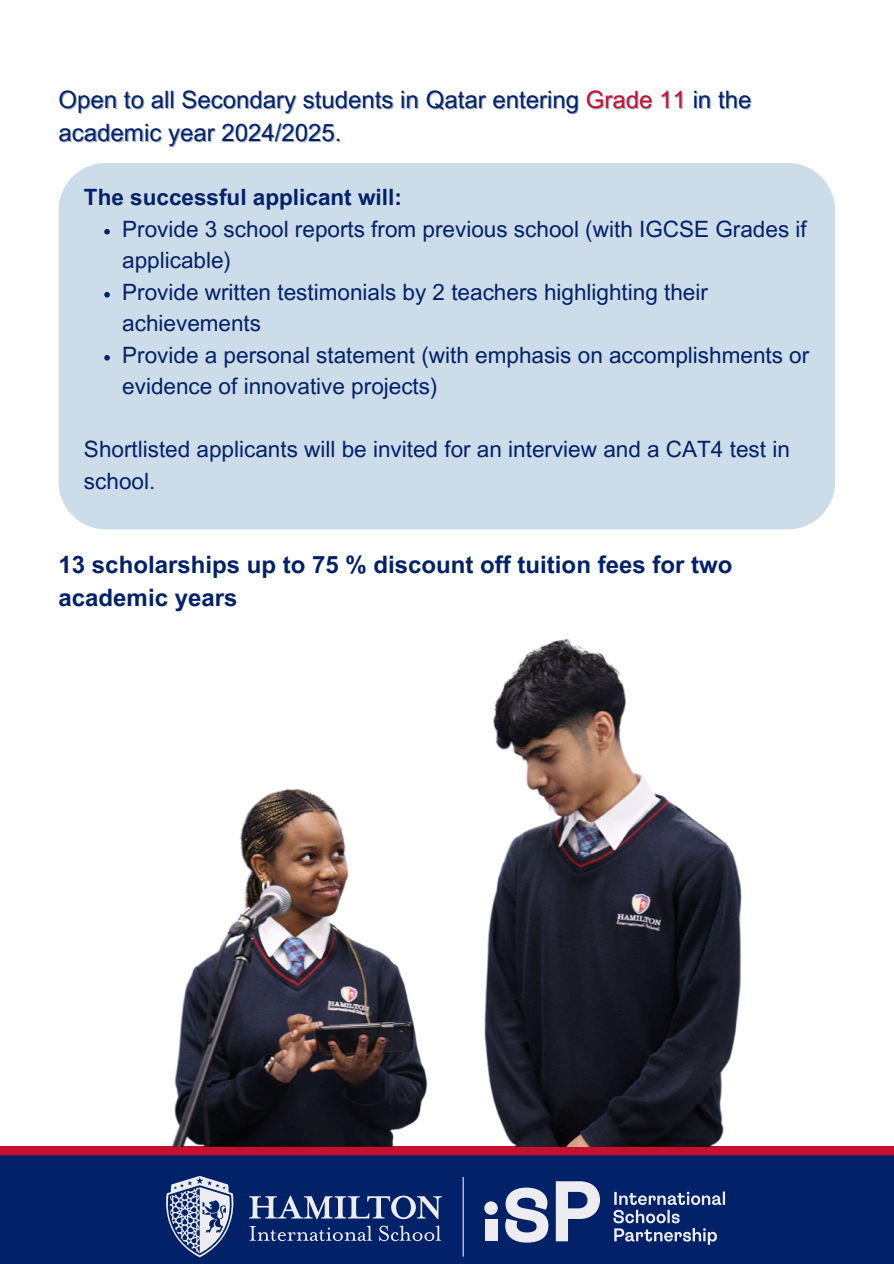
<style>
.page{position:relative;width:894px;height:1264px;background:#fff}
.page>*{position:absolute;margin:0;border:0;box-sizing:border-box;transform-origin:0 0}
.t1{font:24px/32.7px "Arial MT Pro";color:#012169}
.t2{font:700 24px/32.7px "Arial MT Pro";color:#012169}
.t3{font:22.5px/31.5px "Arial MT Pro";color:#012169}
.t4{font:700 22.5px "Arial MT Pro";color:#012169}
.s1{color:#c8102e}
</style>
<div class="page">
<svg style="left:0;top:1146px;width:893px;height:117px"></svg>
<div style="left:485px;top:1219px;width:12px;height:22px;background:#ededf1"></div>
<div style="left:484px;top:1201px;width:13px;height:13px;background:#ededf1;border-radius:50%"></div>
<svg style="left:505px;top:1181px;width:95px;height:61px"></svg>
<svg style="left:613px;top:1191px;width:111px;height:53px"></svg>
<hr style="left:463px;top:1176px;width:1px;height:80px;background:#fff">
<svg style="left:249px;top:1225px;width:123px;height:16px"></svg>
<svg style="left:379px;top:1225px;width:62px;height:16px"></svg>
<svg style="left:249px;top:1195px;width:193px;height:24px"></svg>
<svg style="left:165px;top:1175px;width:69px;height:82px"></svg>
<div style="left:59px;top:163px;width:775px;height:366px;background:#ccdce8;border-radius:47px"></div>
<svg style="left:104px;top:229px;width:6px;height:5px"></svg>
<svg style="left:104px;top:292px;width:6px;height:5px"></svg>
<svg style="left:104px;top:355px;width:6px;height:5px"></svg>
<img style="left:172px;top:639px;width:570px;height:507px">
<h1 class="t1" style="left:59px;top:86px;width:694px">Open to all Secondary students in Qatar entering <span class="s1">Grade 11</span> in the academic year 2024/2025.</h1>
<p class="t4" style="left:84px;top:189px;width:319px">The successful applicant will:</p>
<h1 class="t3" style="left:122px;top:216px;width:685px">Provide 3 school reports from previous school (with IGCSE Grades if applicable)</h1>
<p class="t3" style="left:122px;top:279px;width:587px">Provide written testimonials by 2 teachers highlighting their achievements</p>
<p class="t3" style="left:122px;top:342px;width:688px">Provide a personal statement (with emphasis on accomplishments or evidence of innovative projects)</p>
<p class="t3" style="left:84px;top:436px;width:707px">Shortlisted applicants will be invited for an interview and a CAT4 test in school.</p>
<p class="t2" style="left:59px;top:551px;width:675px">13 scholarships up to 75 % discount off tuition fees for two academic years</p>
</div>
